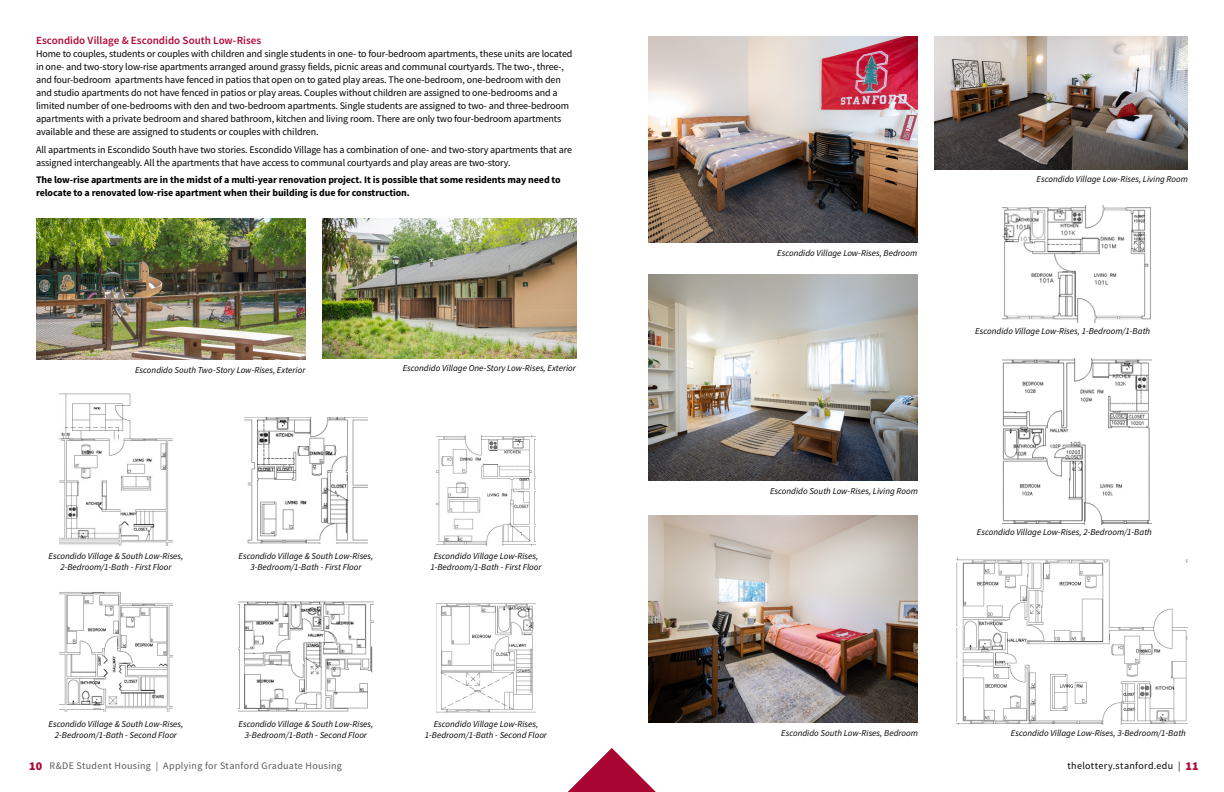
<style>
.page{position:relative;width:1224px;height:792px;background:#fff}
.page>*{position:absolute;margin:0;border:0;box-sizing:border-box;transform-origin:0 0}
.t1{font:600 11px "Source Sans Pro";color:#b30838}
.t2{font:10px/13px "Source Sans Pro";letter-spacing:-.01em;color:#000}
.t3{font:700 10px/13px "Source Sans Pro";letter-spacing:-.01em;color:#000}
.t4{font:10px "Source Sans Pro";letter-spacing:.03em;color:#58595b}
.t5{font:10px "Source Sans Pro";letter-spacing:.035em;color:#000}
.t6{font:italic 9px/10.8px "Source Sans Pro";color:#000;text-align:center}
.s1{font-weight:900;font-size:12px;color:#a90533}
</style>
<div class="page">
<img style="left:322px;top:219px;width:254px;height:140px">
<img style="left:648px;top:274px;width:270px;height:207px">
<img style="left:935px;top:36px;width:253px;height:133px">
<img style="left:36px;top:219px;width:269px;height:140px">
<img style="left:649px;top:516px;width:268px;height:206px">
<img style="left:648px;top:36px;width:269px;height:207px">
<img style="left:60px;top:394px;width:112px;height:151px">
<img style="left:60px;top:592px;width:112px;height:120px">
<img style="left:238px;top:601px;width:136px;height:111px">
<img style="left:245px;top:417px;width:122px;height:127px">
<img style="left:437px;top:436px;width:98px;height:109px">
<img style="left:437px;top:604px;width:98px;height:109px">
<img style="left:956px;top:558px;width:232px;height:166px">
<img style="left:1003px;top:205px;width:148px;height:117px">
<img style="left:1003px;top:358px;width:149px;height:166px">
<svg style="left:568px;top:748px;width:88px;height:44px"></svg>
<p class="t1" style="left:36px;top:34px;width:227px">Escondido Village &amp; Escondido South Low-Rises</p>
<p class="t2" style="left:36px;top:48px;width:538px">Home to couples, students or couples with children and single students in one- to four-bedroom apartments, these units are located in one- and two-story low-rise apartments arranged around grassy fields, picnic areas and communal courtyards. The two-, three-, and four-bedroom apartments have fenced in patios that open on to gated play areas. The one-bedroom, one-bedroom with den and studio apartments do not have fenced in patios or play areas. Couples without children are assigned to one-bedrooms and a limited number of one-bedrooms with den and two-bedroom apartments. Single students are assigned to two- and three-bedroom apartments with a private bedroom and shared bathroom, kitchen and living room. There are only two four-bedroom apartments available and these are assigned to students or couples with children.</p>
<p class="t2" style="left:36px;top:143px;width:538px">All apartments in Escondido South have two stories. Escondido Village has a combination of one- and two-story apartments that are assigned interchangeably. All the apartments that have access to communal courtyards and play areas are two-story.</p>
<p class="t3" style="left:36px;top:174px;width:526px">The low-rise apartments are in the midst of a multi-year renovation project. It is possible that some residents may need to relocate to a renovated low-rise apartment when their building is due for construction.</p>
<p class="t6" style="left:135px;top:365px;width:172px">Escondido South Two-Story Low-Rises, Exterior</p>
<p class="t6" style="left:403px;top:363px;width:175px">Escondido Village One-Story Low-Rises, Exterior</p>
<p class="t6" style="left:49px;top:551px;width:136px">Escondido Village &amp; South Low-Rises,<br>2-Bedroom/1-Bath - First Floor</p>
<p class="t6" style="left:239px;top:551px;width:136px">Escondido Village &amp; South Low-Rises,<br>3-Bedroom/1-Bath - First Floor</p>
<p class="t6" style="left:430px;top:551px;width:113px">Escondido Village Low-Rises,<br>1-Bedroom/1-Bath - First Floor</p>
<p class="t6" style="left:49px;top:718px;width:136px">Escondido Village &amp; South Low-Rises,<br>2-Bedroom/1-Bath - Second Floor</p>
<p class="t6" style="left:239px;top:719px;width:136px">Escondido Village &amp; South Low-Rises,<br>3-Bedroom/1-Bath - Second Floor</p>
<p class="t6" style="left:425px;top:719px;width:124px">Escondido Village Low-Rises,<br>1-Bedroom/1-Bath - Second Floor</p>
<p class="t6" style="left:777px;top:247px;width:142px">Escondido Village Low-Rises, Bedroom</p>
<p class="t6" style="left:1037px;top:174px;width:153px">Escondido Village Low-Rises, Living Room</p>
<p class="t6" style="left:975px;top:325px;width:176px">Escondido Village Low-Rises, 1-Bedroom/1-Bath</p>
<p class="t6" style="left:770px;top:486px;width:149px">Escondido South Low-Rises, Living Room</p>
<p class="t6" style="left:977px;top:527px;width:176px">Escondido Village Low-Rises, 2-Bedroom/1-Bath</p>
<p class="t6" style="left:781px;top:728px;width:138px">Escondido South Low-Rises, Bedroom</p>
<p class="t6" style="left:1011px;top:728px;width:176px">Escondido Village Low-Rises, 3-Bedroom/1-Bath</p>
<p class="t4" style="left:29px;top:759px;width:314px"><span class="s1">10</span> R&amp;DE Student Housing | Applying for Stanford Graduate Housing</p>
<p class="t5" style="left:1068px;top:759px;width:133px">thelottery.stanford.edu | <span class="s1">11</span></p>
</div>
